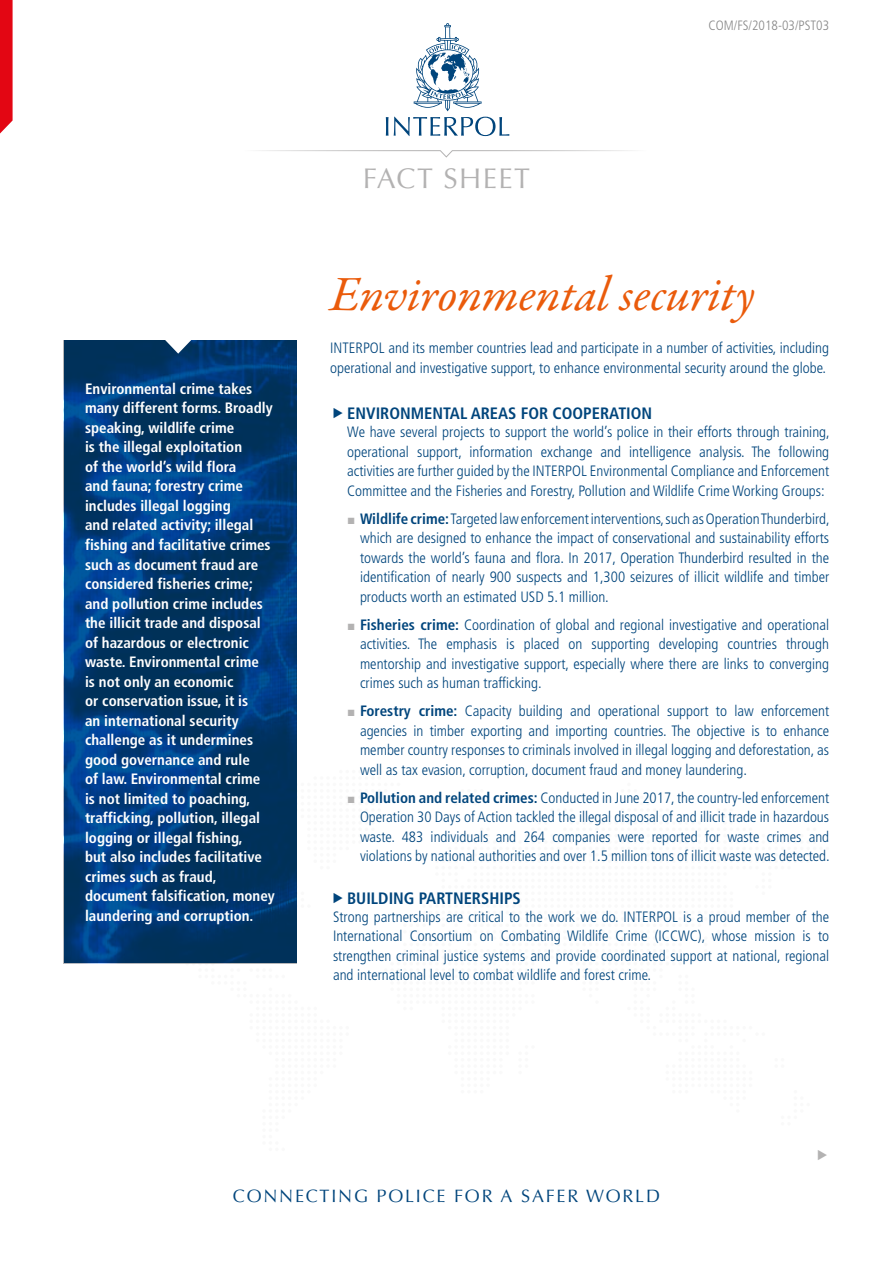
<style>
.page{position:relative;width:893px;height:1263px;background:#fff}
.page>*{position:absolute;margin:0;border:0;box-sizing:border-box;transform-origin:0 0}
.Factsheet_Title{font:italic 49.5px "Garamond Premr Pro";letter-spacing:-.005em;color:#ea5b0b}
.t1{font:28.5px "Optima LT Std";letter-spacing:.05em;color:#b3b2b2}
.t2{font:18px "Optima LT Std";letter-spacing:.1em;color:#00457c}
.t3{font:700 condensed 16.5px "Frutiger LT Std";color:#00457c}
.t4{font:300 condensed 15px/19.5px "Frutiger LT Std";color:#00457c;text-align:justify}
.intro{font:700 condensed 15px/19.5px "Frutiger LT Std";color:#fff}
.ref_number{font:300 condensed 13.5px "Frutiger LT Std";color:#878787}
.s1{font-family:"Arial";font-weight:400;font-stretch:normal;font-size:13.5px;color:#b3b2b2}
.s2{font-weight:700}
</style>
<div class="page">
<svg style="left:259px;top:150px;width:373px;height:8px"></svg>
<svg style="left:414px;top:23px;width:68px;height:88px"></svg>
<svg style="left:386px;top:117px;width:2px;height:19px"></svg>
<svg style="left:394px;top:117px;width:115px;height:19px"></svg>
<svg style="left:0;top:0;width:13px;height:134px;background:#e51a26"></svg>
<img style="left:64px;top:340px;width:232px;height:430px">
<svg style="left:163px;top:340px;width:31px;height:14px"></svg>
<svg style="left:64px;top:770px;width:233px;height:194px;background:#003871"></svg>
<p class="ref_number" style="left:709px;top:17px;width:122px">COM/FS/2018-03/PST03</p>
<p class="intro" style="left:85px;top:379px;width:191px">Environmental crime takes many different forms. Broadly speaking, wildlife crime<br>is the illegal exploitation<br>of the world’s wild flora<br>and fauna; forestry crime includes illegal logging<br>and related activity; illegal fishing and facilitative crimes such as document fraud are considered fisheries crime; and pollution crime includes the illicit trade and disposal of hazardous or electronic waste. Environmental crime<br>is not only an economic<br>or conservation issue, it is<br>an international security challenge as it undermines good governance and rule<br>of law. Environmental crime<br>is not limited to poaching, trafficking, pollution, illegal logging or illegal fishing,<br>but also includes facilitative crimes such as fraud, document falsification, money laundering and corruption.</p>
<h2 class="t1" style="left:363px;top:162px;width:169px">FACT SHEET</h2>
<p class="Factsheet_Title" style="left:330px;top:264px;width:426px">Environmental security</p>
<p class="t4" style="left:330px;top:338px;width:500px">INTERPOL and its member countries lead and participate in a number of activities, including operational and investigative support, to enhance environmental security around the globe.</p>
<p class="t3" style="left:347px;top:404px;width:306px">ENVIRONMENTAL AREAS FOR COOPERATION</p>
<p class="t4" style="left:347px;top:422px;width:484px">We have several projects to support the world’s police in their efforts through training, operational support, information exchange and intelligence analysis. The following activities are further guided by the INTERPOL Environmental Compliance and Enforcement Committee and the Fisheries and Forestry, Pollution and Wildlife Crime Working Groups:</p>
<p class="t4" style="left:360px;top:509px;width:471px;text-indent:-13px"><span class="s1">■</span> <span class="s2">Wildlife crime:</span> Targeted law enforcement interventions, such as Operation Thunderbird, which are designed to enhance the impact of conservational and sustainability efforts towards the world’s fauna and flora. In 2017, Operation Thunderbird resulted in the identification of nearly 900 suspects and 1,300 seizures of illicit wildlife and timber products worth an estimated USD 5.1 million.</p>
<p class="t4" style="left:360px;top:615px;width:471px;text-indent:-13px"><span class="s1">■</span> <span class="s2">Fisheries crime:</span> Coordination of global and regional investigative and operational activities. The emphasis is placed on supporting developing countries through mentorship and investigative support, especially where there are links to converging crimes such as human trafficking.</p>
<p class="t4" style="left:360px;top:701px;width:471px;text-indent:-13px"><span class="s1">■</span> <span class="s2">Forestry crime:</span> Capacity building and operational support to law enforcement agencies in timber exporting and importing countries. The objective is to enhance member country responses to criminals involved in illegal logging and deforestation, as well as tax evasion, corruption, document fraud and money laundering.</p>
<p class="t4" style="left:360px;top:788px;width:471px;text-indent:-13px"><span class="s1">■</span> <span class="s2">Pollution and related crimes:</span> Conducted in June 2017, the country-led enforcement Operation 30 Days of Action tackled the illegal disposal of and illicit trade in hazardous waste. 483 individuals and 264 companies were reported for waste crimes and violations by national authorities and over 1.5 million tons of illicit waste was detected.</p>
<p class="t3" style="left:347px;top:888px;width:175px">BUILDING PARTNERSHIPS</p>
<p class="t4" style="left:333px;top:907px;width:498px">Strong partnerships are critical to the work we do. INTERPOL is a proud member of the International Consortium on Combating Wildlife Crime (ICCWC), whose mission is to strengthen criminal justice systems and provide coordinated support at national, regional and international level to combat wildlife and forest crime.</p>
<p class="t2" style="left:233px;top:1185px;width:429px">CONNECTING POLICE FOR A SAFER WORLD</p>
</div>
